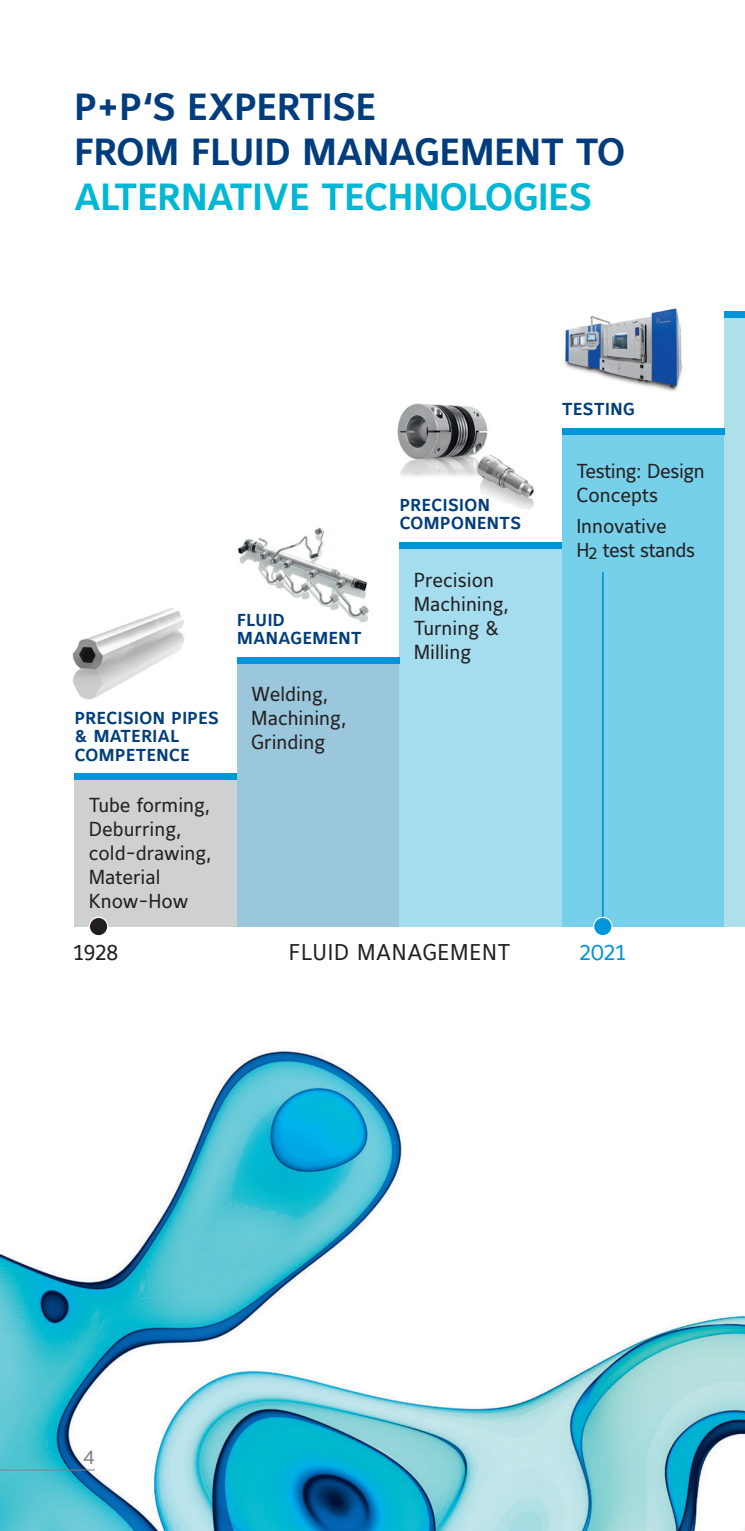
<style>
.page{position:relative;width:745px;height:1531px;background:#fff}
.page>*{position:absolute;margin:0;border:0;box-sizing:border-box;transform-origin:0 0}
.t1{font:37.5px/45px "Maurea Bold Lf";color:#013d7d}
.t2{font:37.5px "Maurea Bold Lf";color:#00b7d6}
.t3{font:22.5px "Maurea Regular Lf";letter-spacing:.03em;color:#231f20}
.t4{font:22.5px "Maurea Regular Lf";color:#0095d9}
.t5{font:20px/24px "Maurea Regular Lf";color:#231f20}
.t6{font:20px/24px "Maurea Regular Lf";letter-spacing:-.02em;color:#231f20}
.t7{font:20px "Maurea Regular Lf";color:#808285}
.t8{font:17.25px/18.2px "Maurea Bold Lf";letter-spacing:.03em;color:#013d7d}
</style>
<div class="page">
<img style="left:0;top:777px;width:744px;height:754px">
<hr style="left:0;top:1469px;width:95px;height:1px;background:#808285">
<img style="left:397px;top:403px;width:91px;height:74px">
<img style="left:457px;top:447px;width:77px;height:63px">
<img style="left:238px;top:528px;width:131px;height:95px">
<img style="left:72px;top:608px;width:113px;height:92px">
<img style="left:564px;top:308px;width:119px;height:84px">
<div style="left:75px;top:780px;width:162px;height:146px;background:#cfd0d2"></div>
<div style="left:237px;top:663px;width:162px;height:263px;background:#9ac7db"></div>
<div style="left:399px;top:549px;width:163px;height:377px;background:#a4ddf0"></div>
<div style="left:562px;top:435px;width:162px;height:491px;background:#76d0ea"></div>
<div style="left:724px;top:318px;width:20px;height:608px;background:#afdfe9"></div>
<div style="left:724px;top:311px;width:20px;height:7px;background:#0095d9"></div>
<div style="left:562px;top:428px;width:162px;height:7px;background:#0095d9"></div>
<div style="left:399px;top:542px;width:163px;height:7px;background:#0095d9"></div>
<div style="left:237px;top:657px;width:162px;height:6px;background:#0095d9"></div>
<div style="left:75px;top:773px;width:162px;height:7px;background:#0095d9"></div>
<hr style="left:601px;top:572px;width:2px;height:354px;background:#0095d9">
<div style="left:593px;top:917px;width:18px;height:19px;background:#0095d9;border-radius:50%"></div>
<div style="left:592px;top:917px;width:20px;height:19px;border:1px solid #fff;border-radius:50%"></div>
<div style="left:89px;top:917px;width:19px;height:19px;background:#231f20;border-radius:50%"></div>
<div style="left:89px;top:917px;width:19px;height:19px;border:1px solid #fff;border-radius:50%"></div>
<h1 class="t1" style="left:74px;top:87px;width:551px">P+P‘S EXPERTISE<br>FROM FLUID MANAGEMENT TO</h1>
<h1 class="t2" style="left:74px;top:176px;width:519px">ALTERNATIVE TECHNOLOGIES</h1>
<p class="t8" style="left:75px;top:710px;width:146px">PRECISION PIPES &amp; MATERIAL<br>COMPETENCE</p>
<p class="t5" style="left:89px;top:794px;width:124px">Tube forming,<br>Deburring, cold-drawing,<br>Material<br>Know-How</p>
<p class="t8" style="left:237px;top:612px;width:126px">FLUID<br>MANAGEMENT</p>
<p class="t5" style="left:251px;top:683px;width:97px">Welding,<br>Machining,<br>Grinding</p>
<p class="t8" style="left:399px;top:497px;width:123px">PRECISION<br>COMPONENTS</p>
<p class="t5" style="left:413px;top:569px;width:97px">Precision<br>Machining,<br>Turning &amp;<br>Milling</p>
<p class="t8" style="left:562px;top:401px;width:74px">TESTING</p>
<p class="t6" style="left:576px;top:460px;width:130px">Testing: Design<br>Concepts</p>
<p class="t6" style="left:576px;top:515px;width:120px">Innovative<br>H<sub>2</sub> test stands</p>
<p class="t3" style="left:73px;top:939px;width:46px">1928</p>
<p class="t3" style="left:288px;top:939px;width:223px">FLUID MANAGEMENT</p>
<p class="t4" style="left:579px;top:939px;width:48px">2021</p>
<p class="t7" style="left:83px;top:1446px;width:13px">4</p>
</div>
